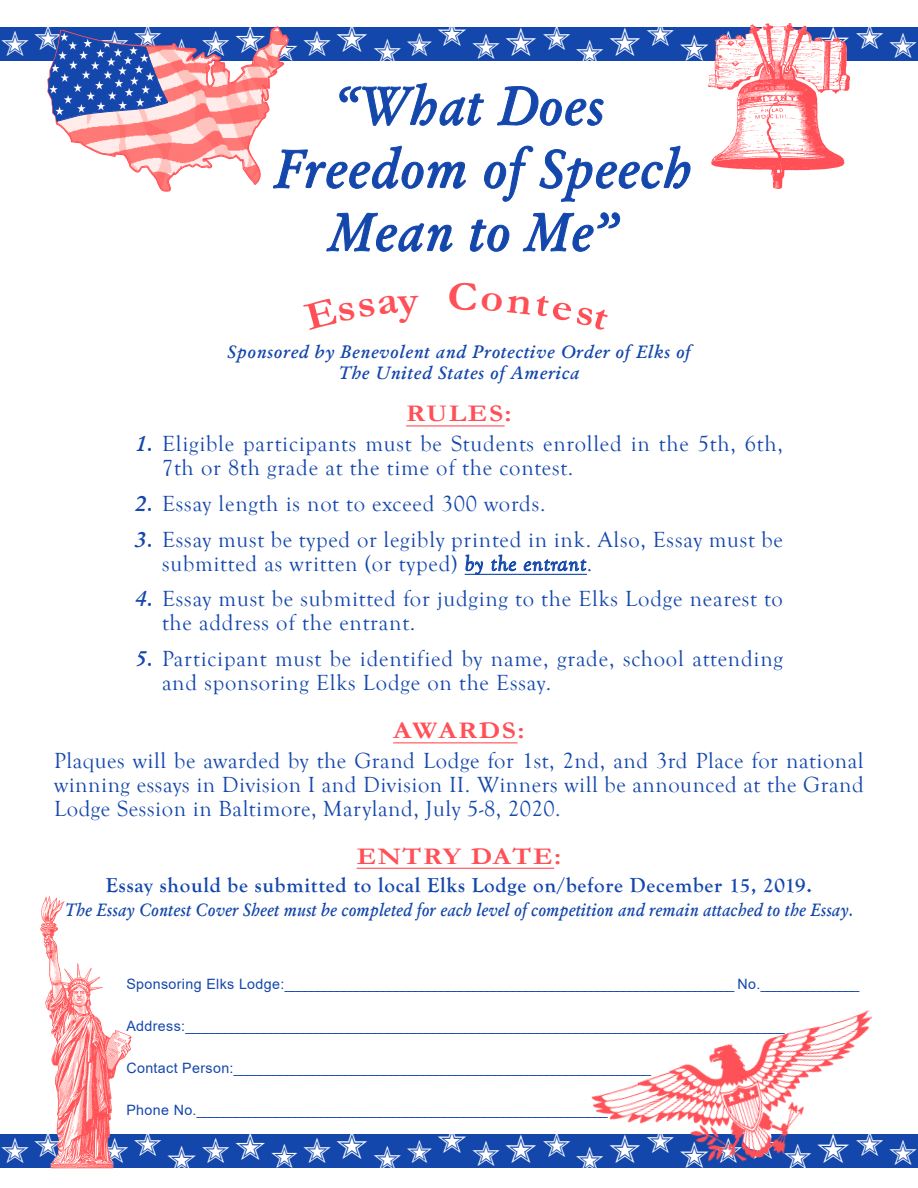
<style>
.page{position:relative;width:918px;height:1188px;background:#fff}
.page>*{position:absolute;margin:0;border:0;box-sizing:border-box;transform-origin:0 0}
.PageMaker_Defaults{font:italic 600 54px "Garamond";letter-spacing:.02em;color:#1447ac;scale:.95 1}
.PageMaker_Defaults-2{font:700 24px "Garamond";letter-spacing:.055em;color:#ff5057;scale:1.15 1}
.PageMaker_Defaults-3{font:22.5px/24px "Goudy Old Style T";letter-spacing:.035em;color:#1447ac}
.PageMaker_Defaults-4{font:700 21px "Goudy Old Style T";letter-spacing:.035em;color:#1447ac}
.PageMaker_Defaults-5{font:italic 600 18px "Garamond";letter-spacing:.01em;color:#1447ac;scale:.9 1}
.PageMaker_Defaults-6{font:italic 600 18px "Garamond";letter-spacing:.035em;color:#1447ac}
.PageMaker_Defaults-7{font:14.25px "Arial";letter-spacing:.025em;color:#1447ac}
.s1{font-family:"Garamond Kursiv Halbfett SC800";font-weight:400;font-style:normal}
.s2{font-family:"Garamond";font-weight:600;font-style:italic}
.s3{font-style:italic}
</style>
<div class="page">
<div style="left:0;top:27px;width:918px;height:34px;background:#1447ac"></div>
<div style="left:0;top:1134px;width:918px;height:34px;background:#1447ac"></div>
<img style="left:40px;top:896px;width:92px;height:272px">
<hr style="left:406px;top:425px;width:99px;height:2px;background:#ff5057">
<hr style="left:465px;top:574px;width:122px;height:1px;background:#1447ac">
<hr style="left:393px;top:742px;width:125px;height:1px;background:#ff5057">
<hr style="left:357px;top:868px;width:197px;height:1px;background:#ff5057">
<svg style="left:466px;top:555px;width:17px;height:19px"></svg>
<svg style="left:492px;top:555px;width:24px;height:16px"></svg>
<svg style="left:524px;top:560px;width:62px;height:11px"></svg>
<img style="left:591px;top:1010px;width:281px;height:152px">
<img style="left:709px;top:59px;width:141px;height:129px">
<svg style="left:339px;top:82px;width:145px;height:44px"></svg>
<svg style="left:497px;top:86px;width:107px;height:40px"></svg>
<svg style="left:65px;top:26px;width:222px;height:166px"></svg>
<svg style="left:47px;top:26px;width:149px;height:106px"></svg>
<svg style="left:202px;top:31px;width:27px;height:26px"></svg>
<svg style="left:236px;top:26px;width:29px;height:28px"></svg>
<svg style="left:272px;top:36px;width:17px;height:25px"></svg>
<svg style="left:715px;top:23px;width:134px;height:41px"></svg>
<svg style="left:40px;top:1132px;width:22px;height:26px"></svg>
<svg style="left:68px;top:1145px;width:27px;height:24px"></svg>
<svg style="left:101px;top:1138px;width:27px;height:26px"></svg>
<svg style="left:591px;top:1147px;width:12px;height:15px"></svg>
<svg style="left:610px;top:1134px;width:30px;height:28px"></svg>
<svg style="left:647px;top:1127px;width:27px;height:26px"></svg>
<svg style="left:680px;top:1141px;width:29px;height:21px"></svg>
<svg style="left:715px;top:1122px;width:63px;height:40px"></svg>
<svg style="left:784px;top:1144px;width:27px;height:18px"></svg>
<svg style="left:818px;top:1133px;width:31px;height:29px"></svg>
<svg style="left:856px;top:1130px;width:16px;height:26px"></svg>
<svg style="left:273px;top:144px;width:417px;height:108px"></svg>
<p class="PageMaker_Defaults" style="left:334px;top:72px;width:285px"><span class="s1">“</span>What Does</p>
<p class="PageMaker_Defaults" style="left:274px;top:135px;width:441px">Freedom of Speech</p>
<p class="PageMaker_Defaults" style="left:329px;top:198px;width:303px">Mean to Me<span class="s1">”</span></p>
<p class="PageMaker_Defaults-6" style="left:227px;top:341px;width:465px">Sponsored by Benevolent and Protective Order of Elks of</p>
<p class="PageMaker_Defaults-6" style="left:338px;top:362px;width:242px">The United States of America</p>
<p class="PageMaker_Defaults-2" style="left:406px;top:398px;width:93px">RULES:</p>
<p class="PageMaker_Defaults-3" style="left:162px;top:432px;width:622px;text-indent:-27px"><span class="s2">1.</span> Eligible participants must be Students enrolled in the 5th, 6th,<br>7th or 8th grade at the time of the contest.</p>
<p class="PageMaker_Defaults-3" style="left:135px;top:492px;width:412px"><span class="s2">2.</span> Essay length is not to exceed 300 words.</p>
<p class="PageMaker_Defaults-3" style="left:162px;top:528px;width:623px;text-indent:-27px"><span class="s2">3.</span> Essay must be typed or legibly printed in ink. Also, Essay must be submitted as written (or typed) <span class="s3">by the entrant</span>.</p>
<p class="PageMaker_Defaults-3" style="left:162px;top:588px;width:622px;text-indent:-27px"><span class="s2">4.</span> Essay must be submitted for judging to the Elks Lodge nearest to the address of the entrant.</p>
<p class="PageMaker_Defaults-3" style="left:162px;top:647px;width:622px;text-indent:-27px"><span class="s2">5.</span> Participant must be identified by name, grade, school attending and sponsoring Elks Lodge on the Essay.</p>
<p class="PageMaker_Defaults-2" style="left:393px;top:714px;width:116px">AWARDS:</p>
<p class="PageMaker_Defaults-3" style="left:54px;top:749px;width:811px;text-align:justify">Plaques will be awarded by the Grand Lodge for 1st, 2nd, and 3rd Place for national winning essays in Division I and Division II. Winners will be announced at the Grand Lodge Session in Baltimore, Maryland, July 5-8, 2020.</p>
<p class="PageMaker_Defaults-2" style="left:357px;top:840px;width:179px">ENTRY DATE:</p>
<p class="PageMaker_Defaults-4" style="left:106px;top:873px;width:708px">Essay should be submitted to local Elks Lodge on/before December 15, 2019.</p>
<p class="PageMaker_Defaults-5" style="left:65px;top:899px;width:877px">The Essay Contest Cover Sheet must be completed for each level of competition and remain attached to the Essay.</p>
<p class="PageMaker_Defaults-7" style="left:126px;top:974px;width:735px">Sponsoring Elks Lodge:_____________________________________________________________________ No._______________</p>
<p class="PageMaker_Defaults-7" style="left:126px;top:1016px;width:660px">Address:____________________________________________________________________________________________</p>
<p class="PageMaker_Defaults-7" style="left:126px;top:1058px;width:526px">Contact Person:________________________________________________________________</p>
<p class="PageMaker_Defaults-7" style="left:126px;top:1100px;width:483px">Phone No._______________________________________________________________</p>
</div>
